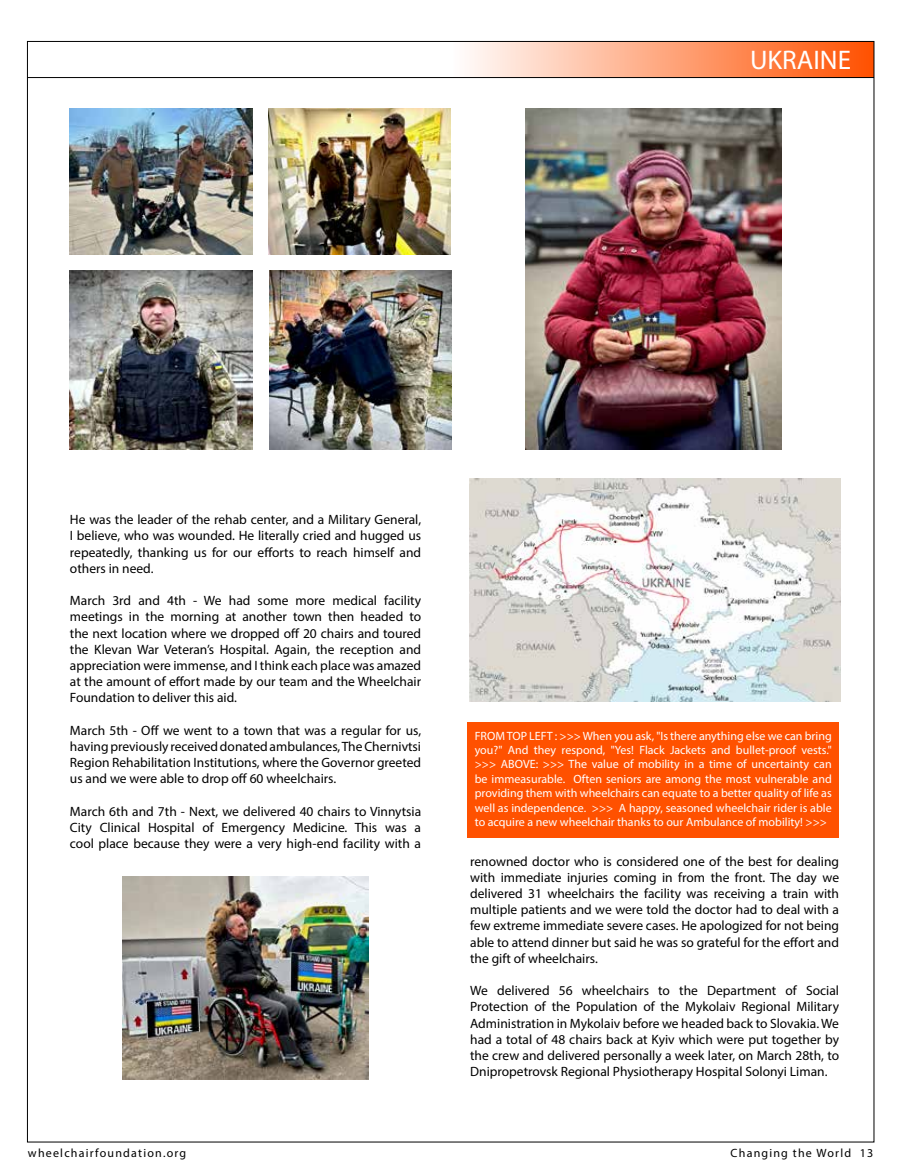
<style>
.page{position:relative;width:905px;height:1175px;background:#fff}
.page>*{position:absolute;margin:0;border:0;box-sizing:border-box;transform-origin:0 0}
.t1{font:27px "Myriad Pro";color:#fff}
.t2{font:13.5px/16.2px "Myriad Pro";color:#000;text-align:justify}
.t3{font:12px/14.4px "Myriad Pro";color:#fff;text-align:justify}
.t4{font:12px "Myriad Pro";letter-spacing:.1em;color:#000}
</style>
<div class="page">
<div style="left:453px;top:41px;width:420px;height:37px;background:linear-gradient(to right,#fffdfd,#ff5101)"></div>
<hr style="left:27px;top:77px;width:847px;height:1px;background:#000">
<img style="left:469px;top:478px;width:371px;height:224px">
<img style="left:123px;top:876px;width:245px;height:203px">
<div style="left:467px;top:722px;width:372px;height:116px;background:#ff5100"></div>
<img style="left:70px;top:108px;width:182px;height:147px">
<img style="left:70px;top:270px;width:182px;height:179px">
<img style="left:269px;top:270px;width:183px;height:179px">
<img style="left:268px;top:108px;width:182px;height:147px">
<img style="left:525px;top:108px;width:256px;height:341px">
<h1 class="t1" style="left:750px;top:43px;width:102px">UKRAINE</h1>
<p class="t2" style="left:70px;top:511px;width:352px">He was the leader of the rehab center, and a Military General, I believe, who was wounded. He literally cried and hugged us repeatedly, thanking us for our efforts to reach himself and others in need.</p>
<p class="t2" style="left:70px;top:592px;width:353px">March 3rd and 4th - We had some more medical facility meetings in the morning at another town then headed to the next location where we dropped off 20 chairs and toured the Klevan War Veteran’s Hospital. Again, the reception and appreciation were immense, and I think each place was amazed at the amount of effort made by our team and the Wheelchair Foundation to deliver this aid.</p>
<p class="t2" style="left:70px;top:722px;width:353px">March 5th - Off we went to a town that was a regular for us, having previously received donated ambulances, The Chernivtsi Region Rehabilitation Institutions, where the Governor greeted us and we were able to drop off 60 wheelchairs.</p>
<p class="t2" style="left:70px;top:803px;width:353px">March 6th and 7th - Next, we delivered 40 chairs to Vinnytsia City Clinical Hospital of Emergency Medicine. This was a cool place because they were a very high-end facility with a</p>
<p class="t3" style="left:475px;top:728px;width:358px">FROM TOP LEFT : &gt;&gt;&gt; When you ask, "Is there anything else we can bring you?" And they respond, "Yes! Flack Jackets and bullet-proof vests." &gt;&gt;&gt; ABOVE: &gt;&gt;&gt; The value of mobility in a time of uncertainty can be immeasurable. Often seniors are among the most vulnerable and providing them with wheelchairs can equate to a better quality of life as well as independence. &gt;&gt;&gt; A happy, seasoned wheelchair rider is able to acquire a new wheelchair thanks to our Ambulance of mobility! &gt;&gt;&gt;</p>
<p class="t2" style="left:470px;top:852px;width:370px">renowned doctor who is considered one of the best for dealing with immediate injuries coming in from the front. The day we delivered 31 wheelchairs the facility was receiving a train with multiple patients and we were told the doctor had to deal with a few extreme immediate severe cases. He apologized for not being able to attend dinner but said he was so grateful for the effort and the gift of wheelchairs.</p>
<p class="t2" style="left:470px;top:982px;width:370px">We delivered 56 wheelchairs to the Department of Social Protection of the Population of the Mykolaiv Regional Military Administration in Mykolaiv before we headed back to Slovakia. We had a total of 48 chairs back at Kyiv which were put together by the crew and delivered personally a week later, on March 28th, to Dnipropetrovsk Regional Physiotherapy Hospital Solonyi Liman.</p>
<p class="t4" style="left:28px;top:1145px;width:160px">wheelchairfoundation.org</p>
<p class="t4" style="left:730px;top:1145px;width:144px">Changing the World 13</p>
</div>
